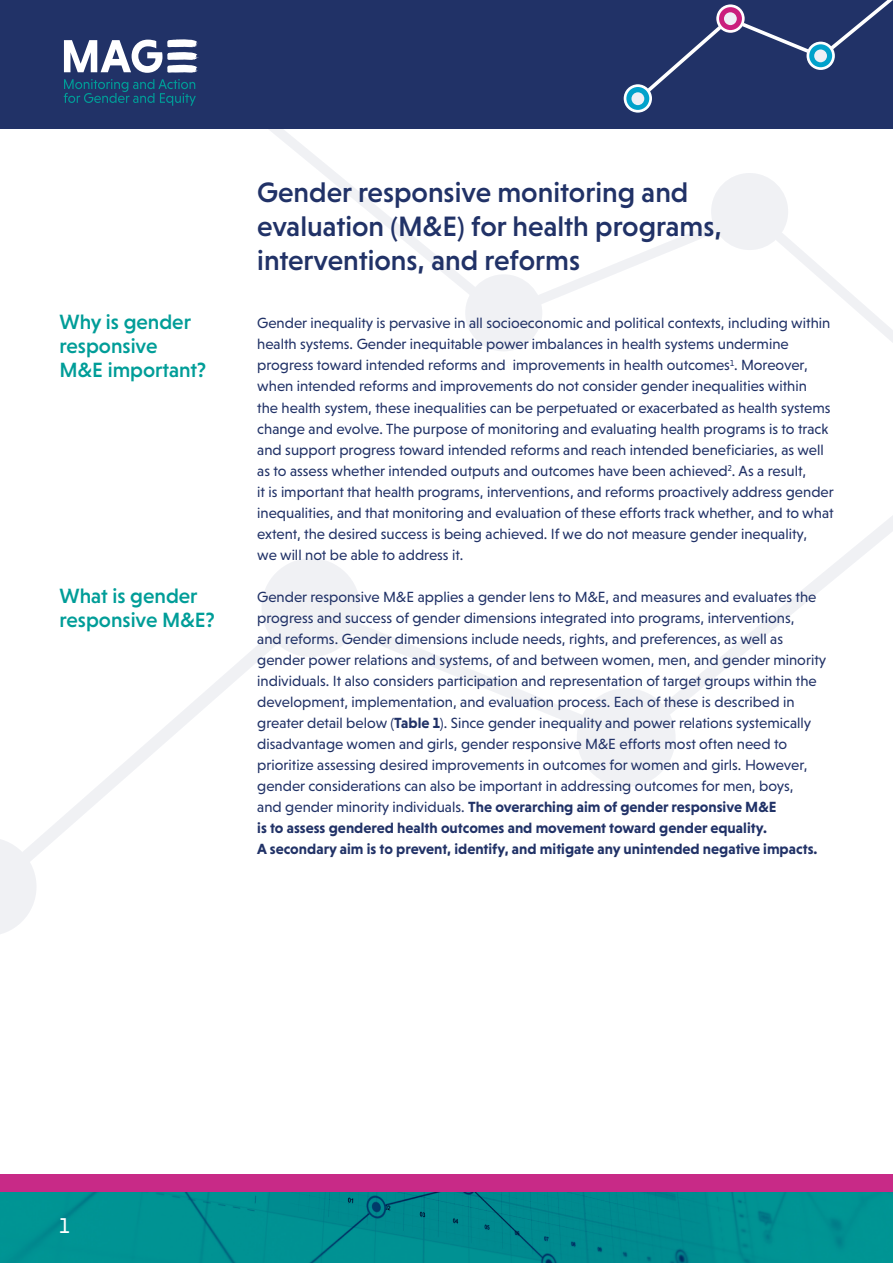
<style>
.page{position:relative;width:893px;height:1263px;background:#fff}
.page>*{position:absolute;margin:0;border:0;box-sizing:border-box;transform-origin:0 0}
.t1{font:500 28.5px/33.8px "Niveau Grotesk";color:#213267}
.t2{font:21.75px "Niveau Grotesk";color:#fff}
.t3{font:500 21px/24px "Niveau Grotesk";color:#009d98}
.t4{font:15px/21px "Niveau Grotesk";color:#213267}
.s1{font-weight:700}
</style>
<div class="page">
<div style="left:0;top:0;width:893px;height:129px;background:#213267"></div>
<svg style="left:64px;top:79px;width:132px;height:27px"></svg>
<svg style="left:64px;top:39px;width:133px;height:34px"></svg>
<svg style="left:624px;top:0;width:269px;height:106px"></svg>
<div style="left:631px;top:92px;width:13px;height:13px;background:#eef0f6;border-radius:50%"></div>
<svg style="left:37px;top:516px;width:856px;height:339px"></svg>
<svg style="left:271px;top:637px;width:80px;height:11px"></svg>
<svg style="left:577px;top:688px;width:99px;height:99px"></svg>
<svg style="left:0;top:839px;width:37px;height:95px"></svg>
<div style="left:261px;top:558px;width:99px;height:99px;background:#f0f1f4;border-radius:49px"></div>
<svg style="left:0;top:1192px;width:893px;height:71px;background:#008c90"></svg>
<div style="left:0;top:1175px;width:893px;height:17px;background:#c82a87"></div>
<svg style="left:269px;top:106px;width:624px;height:237px"></svg>
<svg style="left:718px;top:234px;width:63px;height:9px"></svg>
<svg style="left:465px;top:274px;width:77px;height:77px"></svg>
<div style="left:711px;top:173px;width:77px;height:77px;background:#f0f1f4;border-radius:39px"></div>
<p class="t3" style="left:60px;top:309px;width:148px">Why is gender responsive<br>M&amp;E important?</p>
<p class="t3" style="left:60px;top:583px;width:157px">What is gender responsive M&amp;E?</p>
<p class="t1" style="left:257px;top:175px;width:466px">Gender responsive monitoring and evaluation (M&amp;E) for health programs, interventions, and reforms</p>
<p class="t4" style="left:257px;top:313px;width:578px">Gender inequality is pervasive in all socioeconomic and political contexts, including within health systems. Gender inequitable power imbalances in health systems undermine progress toward intended reforms and improvements in health outcomes<sup>1</sup>. Moreover, when intended reforms and improvements do not consider gender inequalities within<br>the health system, these inequalities can be perpetuated or exacerbated as health systems change and evolve. The purpose of monitoring and evaluating health programs is to track and support progress toward intended reforms and reach intended beneficiaries, as well as to assess whether intended outputs and outcomes have been achieved<sup>2</sup>. As a result,<br>it is important that health programs, interventions, and reforms proactively address gender inequalities, and that monitoring and evaluation of these efforts track whether, and to what extent, the desired success is being achieved. If we do not measure gender inequality,<br>we will not be able to address it.</p>
<p class="t4" style="left:257px;top:586px;width:571px">Gender responsive M&amp;E applies a gender lens to M&amp;E, and measures and evaluates the progress and success of gender dimensions integrated into programs, interventions,<br>and reforms. Gender dimensions include needs, rights, and preferences, as well as gender power relations and systems, of and between women, men, and gender minority individuals. It also considers participation and representation of target groups within the development, implementation, and evaluation process. Each of these is described in greater detail below (<span class="s1">Table 1</span>). Since gender inequality and power relations systemically disadvantage women and girls, gender responsive M&amp;E efforts most often need to prioritize assessing desired improvements in outcomes for women and girls. However, gender considerations can also be important in addressing outcomes for men, boys,<br>and gender minority individuals. <span class="s1">The overarching aim of gender responsive M&amp;E<br>is to assess gendered health outcomes and movement toward gender equality.<br>A secondary aim is to prevent, identify, and mitigate any unintended negative impacts.</span></p>
<p class="t2" style="left:60px;top:1214px;width:11px">1</p>
</div>
